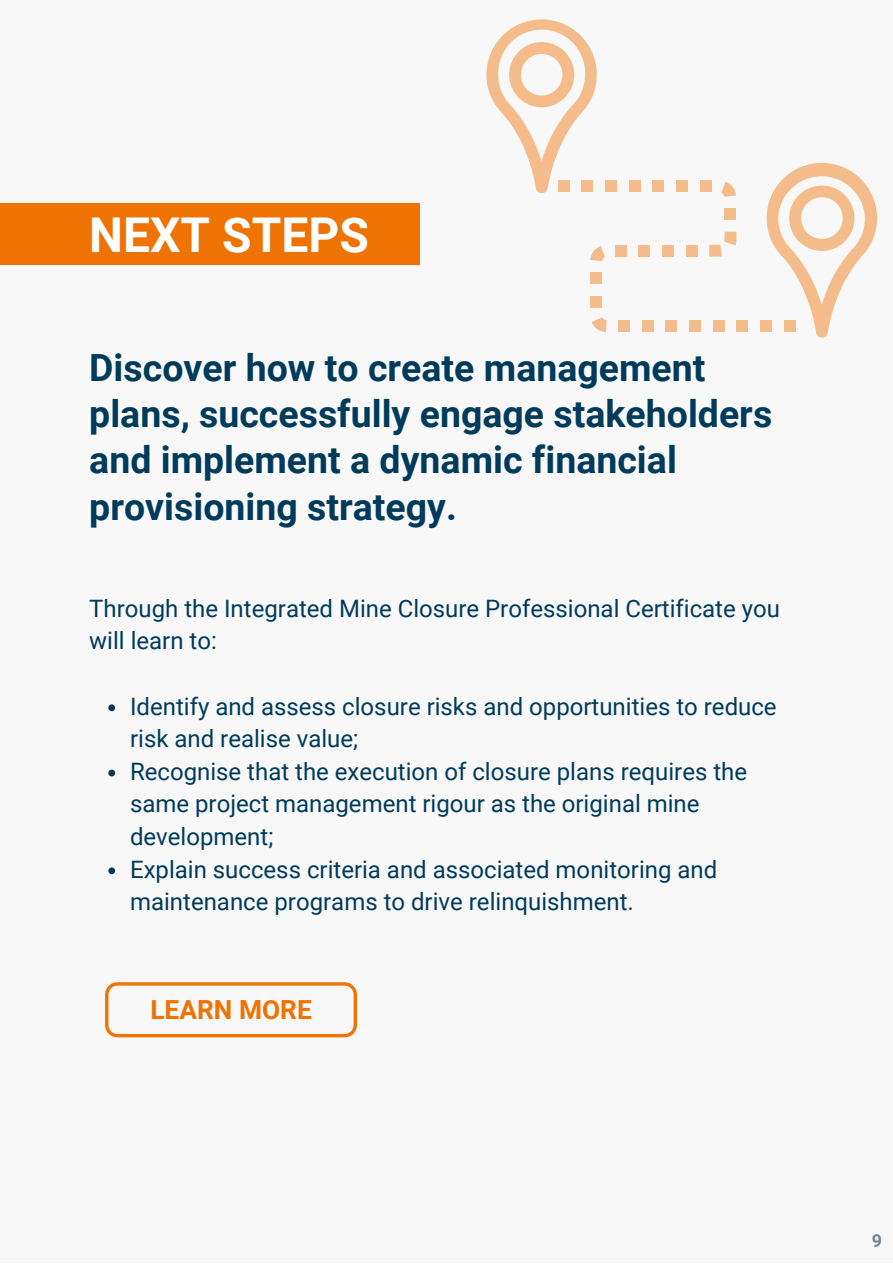
<style>
.page{position:relative;width:893px;height:1264px;background:#fff}
.page>*{position:absolute;margin:0;border:0;box-sizing:border-box;transform-origin:0 0}
.t1{font:700 48px "Roboto";color:#fff}
.t2{font:700 37.5px/46px "Roboto";color:#003b5c}
.t3{font:700 26.25px "Roboto";color:#ee7303}
.t4{font:24px/32.5px "Roboto";color:#003b5c}
.t5{font:700 17.85px "Roboto";color:#768692}
</style>
<div class="page">
<div style="left:0;top:0;width:892px;height:1262px;background:#f8f8f8"></div>
<svg style="left:105px;top:982px;width:252px;height:55px"></svg>
<div style="left:0;top:203px;width:420px;height:62px;background:#ee7303"></div>
<svg style="left:486px;top:19px;width:110px;height:174px"></svg>
<svg style="left:766px;top:163px;width:111px;height:174px"></svg>
<div style="left:558px;top:180px;width:11px;height:12px;background:#f3bc8a"></div>
<div style="left:590px;top:296px;width:12px;height:12px;background:#f3bc8a"></div>
<div style="left:581px;top:180px;width:12px;height:12px;background:#f3bc8a"></div>
<div style="left:699px;top:180px;width:12px;height:12px;background:#f3bc8a"></div>
<svg style="left:591px;top:317px;width:15px;height:15px"></svg>
<div style="left:676px;top:180px;width:12px;height:12px;background:#f3bc8a"></div>
<svg style="left:721px;top:182px;width:15px;height:15px"></svg>
<svg style="left:590px;top:246px;width:15px;height:15px"></svg>
<div style="left:652px;top:180px;width:12px;height:12px;background:#f3bc8a"></div>
<div style="left:605px;top:180px;width:12px;height:12px;background:#f3bc8a"></div>
<div style="left:628px;top:180px;width:12px;height:12px;background:#f3bc8a"></div>
<div style="left:590px;top:272px;width:12px;height:12px;background:#f3bc8a"></div>
<div style="left:724px;top:208px;width:12px;height:12px;background:#f3bc8a"></div>
<svg style="left:709px;top:232px;width:27px;height:25px"></svg>
<div style="left:712px;top:320px;width:12px;height:12px;background:#f3bc8a"></div>
<div style="left:614px;top:245px;width:12px;height:12px;background:#f3bc8a"></div>
<div style="left:783px;top:320px;width:12px;height:12px;background:#f3bc8a"></div>
<div style="left:760px;top:320px;width:12px;height:12px;background:#f3bc8a"></div>
<div style="left:736px;top:320px;width:12px;height:12px;background:#f3bc8a"></div>
<div style="left:689px;top:320px;width:12px;height:12px;background:#f3bc8a"></div>
<div style="left:638px;top:245px;width:12px;height:12px;background:#f3bc8a"></div>
<div style="left:618px;top:320px;width:12px;height:12px;background:#f3bc8a"></div>
<div style="left:641px;top:320px;width:12px;height:12px;background:#f3bc8a"></div>
<div style="left:685px;top:245px;width:12px;height:12px;background:#f3bc8a"></div>
<div style="left:665px;top:320px;width:12px;height:12px;background:#f3bc8a"></div>
<div style="left:662px;top:245px;width:11px;height:12px;background:#f3bc8a"></div>
<svg style="left:108px;top:704px;width:7px;height:7px"></svg>
<svg style="left:108px;top:769px;width:7px;height:7px"></svg>
<svg style="left:108px;top:867px;width:7px;height:7px"></svg>
<p class="t1" style="left:89px;top:207px;width:281px">NEXT STEPS</p>
<p class="t2" style="left:89px;top:345px;width:684px">Discover how to create management plans, successfully engage stakeholders and implement a dynamic financial provisioning strategy.</p>
<p class="t4" style="left:89px;top:592px;width:692px">Through the Integrated Mine Closure Professional Certificate you will learn to:</p>
<p class="t4" style="left:130px;top:690px;width:648px">Identify and assess closure risks and opportunities to reduce risk and realise value;</p>
<p class="t4" style="left:130px;top:755px;width:618px">Recognise that the execution of closure plans requires the same project management rigour as the original mine development;</p>
<p class="t4" style="left:130px;top:853px;width:588px">Explain success criteria and associated monitoring and maintenance programs to drive relinquishment.</p>
<p class="t3" style="left:150px;top:995px;width:163px">LEARN MORE</p>
<p class="t5" style="left:871px;top:1230px;width:12px">9</p>
</div>
